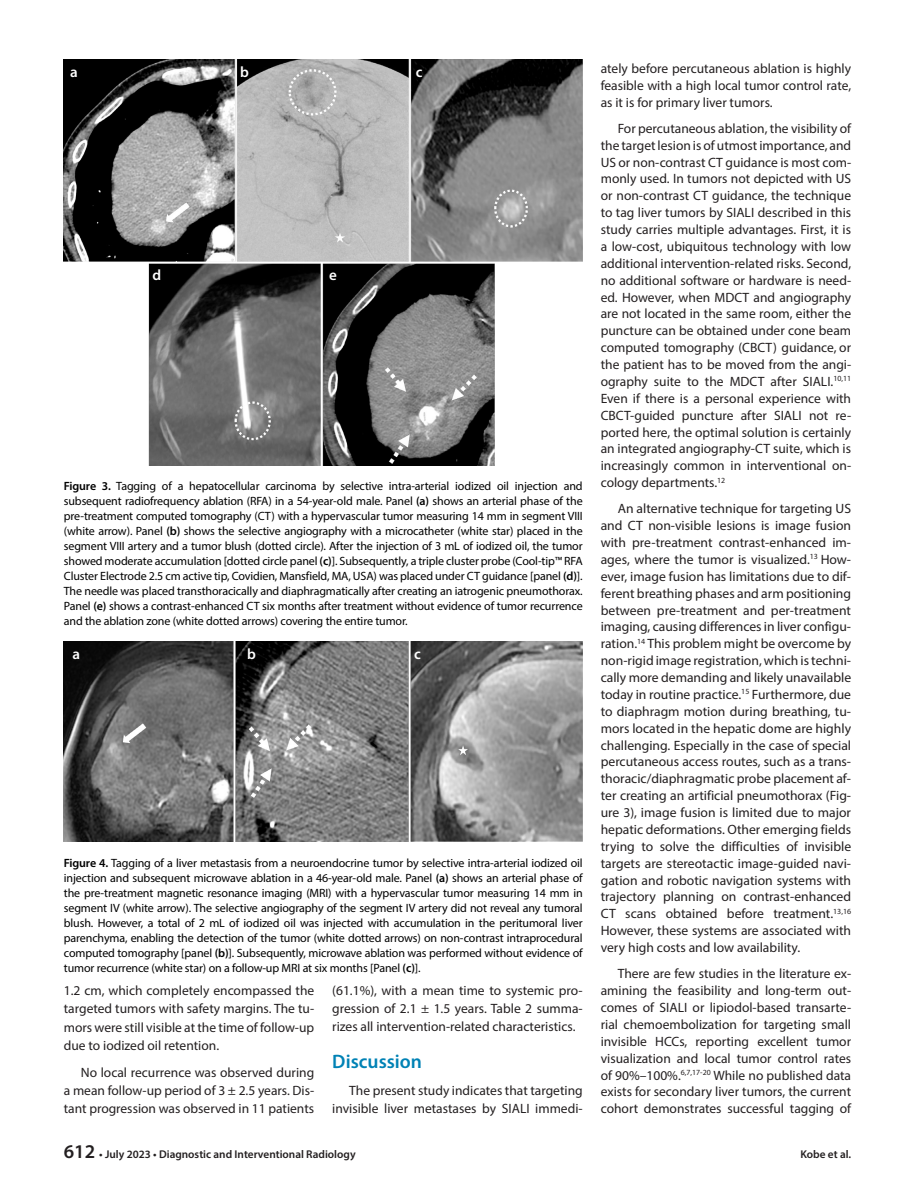
<style>
.page{position:relative;width:915px;height:1191px;background:#fff}
.page>*{position:absolute;margin:0;border:0;box-sizing:border-box;transform-origin:0 0}
.ANA_BASLIK{font:600 19.5px "Myriad Pro";color:#0082b5}
.RESİM-ALTI{font:600 15px "Myriad Pro";color:#fff}
.YAZI{font:13.5px/16.8px "Myriad Pro";color:#231f20;text-align:justify}
.RESİM-ALTI-2{font:12px/15px "Myriad Pro";letter-spacing:-.01em;color:#000;text-align:justify}
.t1{font:600 11.25px "Myriad Pro";color:#231f20}
.s1{font-weight:600}
.s2{font-size:19.5px}
</style>
<div class="page">
<img style="left:64px;top:59px;width:518px;height:406px">
<img style="left:64px;top:641px;width:518px;height:200px">
<p class="RESİM-ALTI" style="left:70px;top:62px;width:9px">a</p>
<p class="RESİM-ALTI" style="left:152px;top:266px;width:10px">d</p>
<p class="RESİM-ALTI" style="left:240px;top:62px;width:10px">b</p>
<p class="RESİM-ALTI" style="left:329px;top:266px;width:9px">e</p>
<p class="RESİM-ALTI" style="left:416px;top:62px;width:8px">c</p>
<p class="RESİM-ALTI-2" style="left:64px;top:478px;width:520px"><span class="s1">Figure 3.</span> Tagging of a hepatocellular carcinoma by selective intra-arterial iodized oil injection and subsequent radiofrequency ablation (RFA) in a 54-year-old male. Panel <span class="s1">(a)</span> shows an arterial phase of the pre-treatment computed tomography (CT) with a hypervascular tumor measuring 14 mm in segment VIII (white arrow). Panel <span class="s1">(b)</span> shows the selective angiography with a microcatheter (white star) placed in the segment VIII artery and a tumor blush (dotted circle). After the injection of 3 mL of iodized oil, the tumor showed moderate accumulation [dotted circle panel <span class="s1">(c)</span>]. Subsequently, a triple cluster probe (Cool-tip™ RFA Cluster Electrode 2.5 cm active tip, Covidien, Mansfield, MA, USA) was placed under CT guidance [panel <span class="s1">(d)</span>].<br>The needle was placed transthoracically and diaphragmatically after creating an iatrogenic pneumothorax.<br>Panel <span class="s1">(e)</span> shows a contrast-enhanced CT six months after treatment without evidence of tumor recurrence and the ablation zone (white dotted arrows) covering the entire tumor.</p>
<p class="RESİM-ALTI" style="left:72px;top:644px;width:9px">a</p>
<p class="RESİM-ALTI" style="left:247px;top:644px;width:10px">b</p>
<p class="RESİM-ALTI" style="left:414px;top:644px;width:8px">c</p>
<p class="RESİM-ALTI-2" style="left:64px;top:855px;width:520px"><span class="s1">Figure 4.</span> Tagging of a liver metastasis from a neuroendocrine tumor by selective intra-arterial iodized oil injection and subsequent microwave ablation in a 46-year-old male. Panel <span class="s1">(a)</span> shows an arterial phase of the pre-treatment magnetic resonance imaging (MRI) with a hypervascular tumor measuring 14 mm in segment IV (white arrow). The selective angiography of the segment IV artery did not reveal any tumoral blush. However, a total of 2 mL of iodized oil was injected with accumulation in the peritumoral liver parenchyma, enabling the detection of the tumor (white dotted arrows) on non-contrast intraprocedural computed tomography [panel <span class="s1">(b)</span>]. Subsequently, microwave ablation was performed without evidence of tumor recurrence (white star) on a follow-up MRI at six months [Panel <span class="s1">(c)</span>].</p>
<p class="YAZI" style="left:64px;top:981px;width:252px;line-height:18.3px">1.2 cm, which completely encompassed the targeted tumors with safety margins. The tu&shy;mors were still visible at the time of follow-up due to iodized oil retention.</p>
<p class="YAZI" style="left:64px;top:1063px;width:252px;line-height:18.1px;text-indent:17px">No local recurrence was observed during a mean follow-up period of 3 ± 2.5 years. Dis&shy;tant progression was observed in 11 patients</p>
<p class="YAZI" style="left:332px;top:981px;width:252px;line-height:18px">(61.1%), with a mean time to systemic pro&shy;gression of 2.1 ± 1.5 years. Table 2 summa&shy;rizes all intervention-related characteristics.</p>
<p class="ANA_BASLIK" style="left:332px;top:1049px;width:91px">Discussion</p>
<p class="YAZI" style="left:332px;top:1081px;width:252px;line-height:18px;text-align:right">The present study indicates that targeting invisible liver metastases by SIALI immedi-</p>
<p class="YAZI" style="left:600px;top:60px;width:252px">ately before percutaneous ablation is highly feasible with a high local tumor control rate, as it is for primary liver tumors.</p>
<p class="YAZI" style="left:600px;top:120px;width:252px;text-indent:17px">For percutaneous ablation, the visibility of the target lesion is of utmost importance, and US or non-contrast CT guidance is most com&shy;monly used. In tumors not depicted with US or non-contrast CT guidance, the technique to tag liver tumors by SIALI described in this study carries multiple advantages. First, it is a low-cost, ubiquitous technology with low additional intervention-related risks. Second, no additional software or hardware is need&shy;ed. However, when MDCT and angiography are not located in the same room, either the puncture can be obtained under cone beam computed tomography (CBCT) guidance, or the patient has to be moved from the angi&shy;ography suite to the MDCT after SIALI.<sup>10,11<br></sup>Even if there is a personal experience with CBCT-guided puncture after SIALI not re&shy;ported here, the optimal solution is certainly an integrated angiography-CT suite, which is increasingly common in interventional on&shy;cology departments.<sup>12</sup></p>
<p class="YAZI" style="left:600px;top:500px;width:252px;text-indent:17px">An alternative technique for targeting US and CT non-visible lesions is image fusion with pre-treatment contrast-enhanced im&shy;ages, where the tumor is visualized.<sup>13</sup> How&shy;ever, image fusion has limitations due to dif&shy;ferent breathing phases and arm positioning between pre-treatment and per-treatment imaging, causing differences in liver configu&shy;ration.<sup>14</sup> This problem might be overcome by non-rigid image registration, which is techni&shy;cally more demanding and likely unavailable today in routine practice.<sup>15</sup> Furthermore, due to diaphragm motion during breathing, tu&shy;mors located in the hepatic dome are highly challenging. Especially in the case of special percutaneous access routes, such as a trans&shy;thoracic/diaphragmatic probe placement af&shy;ter creating an artificial pneumothorax (Fig&shy;ure 3), image fusion is limited due to major hepatic deformations. Other emerging fields trying to solve the difficulties of invisible targets are stereotactic image-guided navi&shy;gation and robotic navigation systems with trajectory planning on contrast-enhanced CT scans obtained before treatment.<sup>13,16<br></sup>However, these systems are associated with very high costs and low availability.</p>
<p class="YAZI" style="left:600px;top:965px;width:252px;text-indent:17px">There are few studies in the literature ex&shy;amining the feasibility and long-term out&shy;comes of SIALI or lipiodol-based transarte&shy;rial chemoembolization for targeting small invisible HCCs, reporting excellent tumor visualization and local tumor control rates of 90%–100%.<sup>6,7,17-20</sup> While no published data exists for secondary liver tumors, the current cohort demonstrates successful tagging of</p>
<p class="t1" style="left:64px;top:1146px;width:293px"><span class="s2">612</span> • July 2023 • Diagnostic and Interventional Radiology</p>
<p class="t1" style="left:800px;top:1146px;width:52px">Kobe et al.</p>
</div>
